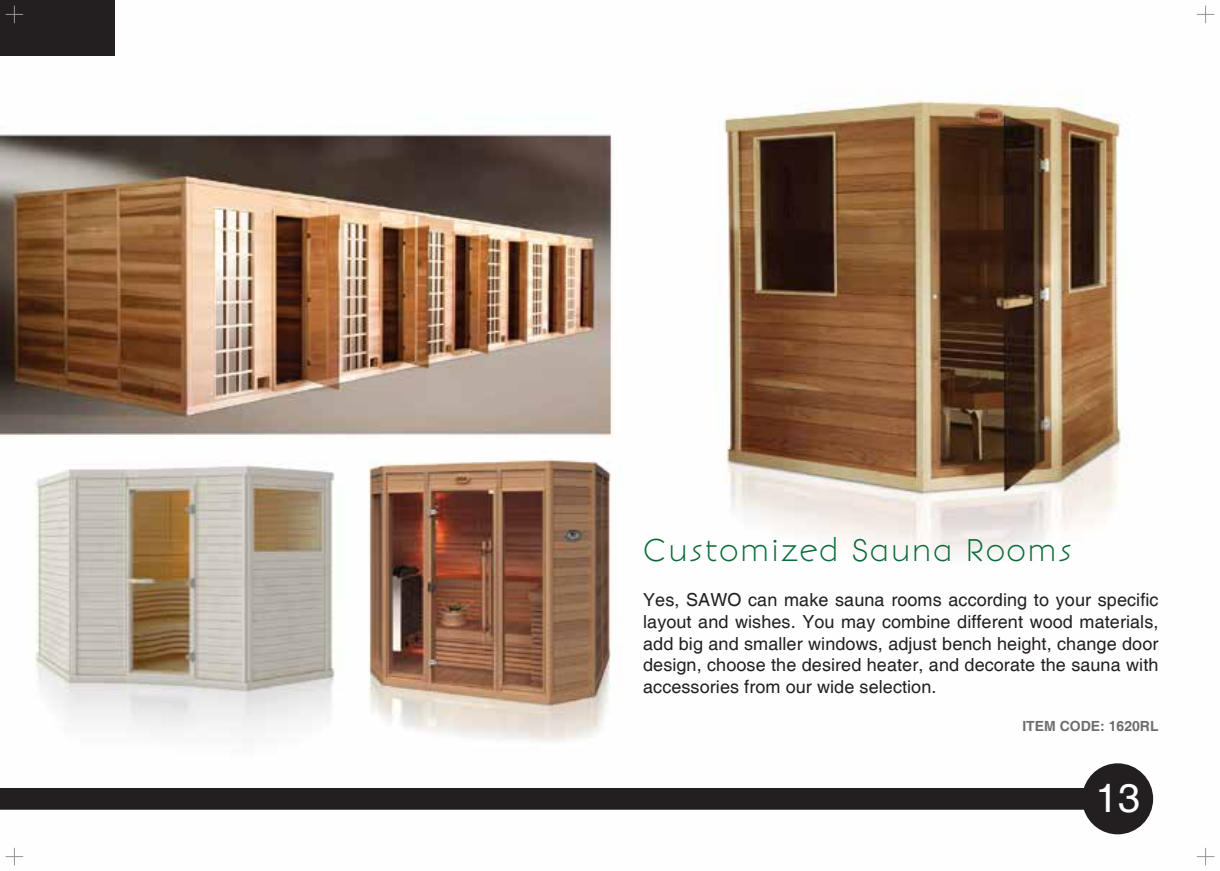
<style>
.page{position:relative;width:1220px;height:871px;background:#fff}
.page>*{position:absolute;margin:0;border:0;box-sizing:border-box;transform-origin:0 0}
.t1{font:40px "Helvetica";color:#fff}
.t2{font:300 30px "Bonveno CF";color:#086b38}
.t3{font:18px/21.6px "Helvetica";letter-spacing:.005em;color:#231f20;text-align:justify}
.t4{font:700 14px "Helvetica";color:#6d6e71}
</style>
<div class="page">
<img style="left:0;top:5px;width:1215px;height:861px">
<svg style="left:0;top:763px;width:1153px;height:71px"></svg>
<div style="left:0;top:0;width:115px;height:56px;background:#231f20"></div>
<svg style="left:6px;top:6px;width:17px;height:17px"></svg>
<svg style="left:1197px;top:6px;width:17px;height:17px"></svg>
<svg style="left:6px;top:847px;width:17px;height:18px"></svg>
<svg style="left:1197px;top:847px;width:18px;height:19px"></svg>
<h2 class="t2" style="left:643px;top:529px;width:432px">Customized Sauna Rooms</h2>
<p class="t3" style="left:643px;top:590px;width:517px">Yes, SAWO can make sauna rooms according to your specific layout and wishes. You may combine different wood materials, add big and smaller windows, adjust bench height, change door design, choose the desired heater, and decorate the sauna with accessories from our wide selection.</p>
<p class="t4" style="left:1022px;top:717px;width:138px">ITEM CODE: 1620RL</p>
<h1 class="t1" style="left:1095px;top:774px;width:46px">13</h1>
</div>
